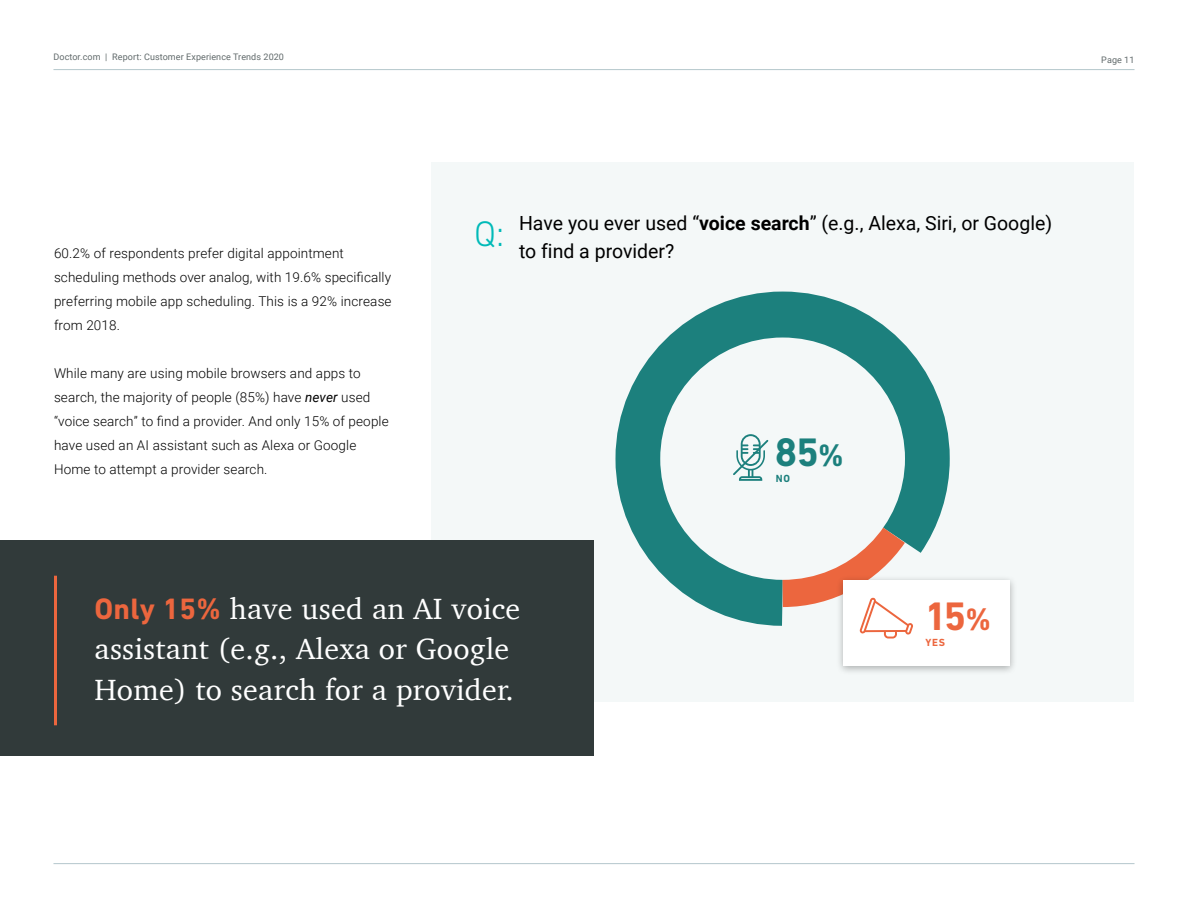
<style>
.page{position:relative;width:1188px;height:918px;background:#fff}
.page>*{position:absolute;margin:0;border:0;box-sizing:border-box;transform-origin:0 0}
.t1{font:700 40.5px "DIN Next LT Pro";color:#ec663e}
.t2{font:700 40.5px "DIN Next LT Pro";color:#1c807d}
.t3{font:300 36px "DIN Next LT Pro";color:#00bab8}
.t4{font:30px/40.5px "Charter";letter-spacing:.01em;color:#fff}
.t5{font:19.5px "Roboto";color:#000}
.Header_Footer{font:300 13.5px/24px "Roboto";letter-spacing:.01em;color:#000;text-align:justify}
.t6{font:700 10.5px "DIN Next LT Pro";color:#ec663e}
.t7{font:700 10.5px "DIN Next LT Pro";color:#1c807d}
.t8{font:9px "Roboto";letter-spacing:.01em;color:#616a6b}
.s1{font-weight:700}
.s2{font-weight:400;font-style:italic}
.s3{font-size:31.5px}
.s4{font-family:"DIN Next LT Pro";font-weight:700;color:#ec663e}
</style>
<div class="page">
<hr style="left:53px;top:69px;width:1082px;height:1px;background:#b4c7cc">
<hr style="left:53px;top:863px;width:1082px;height:1px;background:#b4c7cc">
<div style="left:431px;top:162px;width:703px;height:539px;background:#f4f8f8"></div>
<svg style="left:615px;top:291px;width:335px;height:327px"></svg>
<div style="left:0;top:540px;width:594px;height:216px;background:#313a3a"></div>
<hr style="left:54px;top:576px;width:3px;height:149px;background:#ec663e">
<div style="left:660px;top:338px;width:245px;height:242px;background:#f4f8f8;border-radius:50%"></div>
<div style="left:836px;top:574px;width:181px;height:101px;background:#000;opacity:.3"></div>
<div style="left:844px;top:580px;width:166px;height:86px;background:#fff"></div>
<svg style="left:731px;top:434px;width:211px;height:205px"></svg>
<p class="t8" style="left:53px;top:51px;width:232px">Doctor.com | Report: Customer Experience Trends 2020</p>
<p class="t8" style="left:1101px;top:54px;width:35px">Page 11</p>
<p class="t3" style="left:474px;top:213px;width:32px">Q:</p>
<p class="t5" style="left:519px;top:209px;width:535px">Have you ever used “<span class="s1">voice search</span>” (e.g., Alexa, Siri, or Google)</p>
<p class="Header_Footer" style="left:54px;top:241px;width:291px">60.2% of respondents prefer digital appointment</p>
<p class="t5" style="left:519px;top:238px;width:157px">to find a provider?</p>
<p class="Header_Footer" style="left:54px;top:265px;width:339px">scheduling methods over analog, with 19.6% specifically preferring mobile app scheduling. This is a 92% increase from 2018.</p>
<p class="Header_Footer" style="left:54px;top:361px;width:336px;text-align:left">While many are using mobile browsers and apps to search, the majority of people (85%) have <span class="s2">never</span> used “voice search” to find a provider. And only 15% of people have used an AI assistant such as Alexa or Google Home to attempt a provider search.</p>
<p class="t2" style="left:775px;top:429px;width:70px">85<span class="s3">%</span></p>
<p class="t7" style="left:776px;top:472px;width:16px">NO</p>
<p class="t4" style="left:94px;top:588px;width:427px"><span class="s4">Only 15%</span> have used an AI voice assistant (e.g., Alexa or Google<br>Home) to search for a provider.</p>
<p class="t1" style="left:914px;top:582px;width:68px">15<span class="s3">%</span></p>
<p class="t1" style="left:924px;top:593px;width:68px">15<span class="s3">%</span></p>
<p class="t6" style="left:925px;top:636px;width:21px">YES</p>
</div>
